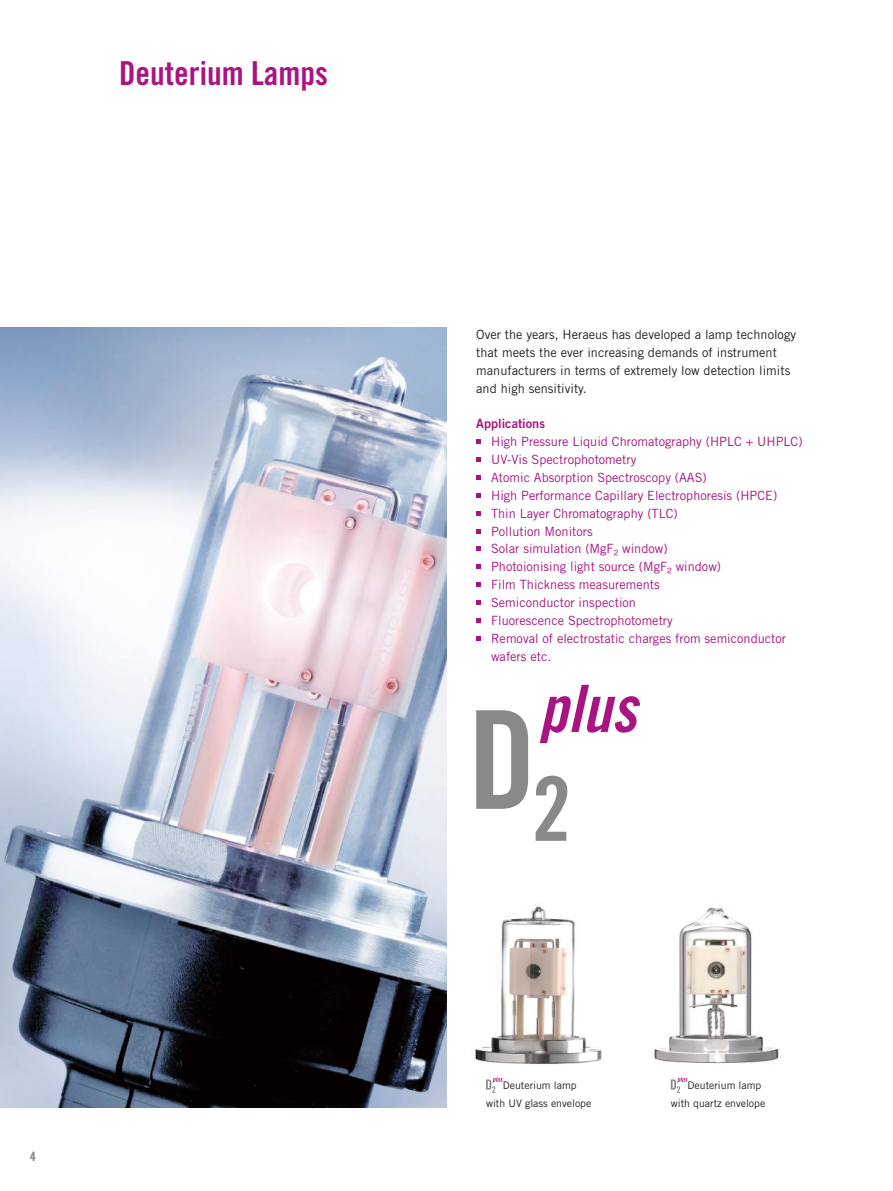
<style>
.page{position:relative;width:893px;height:1191px;background:#fff}
.page>*{position:absolute;margin:0;border:0;box-sizing:border-box;transform-origin:0 0}
.t1{font:33px "Trade Gothic LT Bold Cond Twenty";color:#a91482}
.t2{font:12.75px/17.9px "Trade Gothic LT";color:#a91482}
.t3{font:12.75px/17.9px "Trade Gothic LT";color:#241f1f}
.t4{font:12.75px "Trade Gothic LT Bold Two";color:#a91482}
.t5{font:12.75px "Trade Gothic LT Bold Cond Twenty";color:#89898b}
.t6{font:10.5px/17.9px "Trade Gothic LT";color:#241f1f}
</style>
<div class="page">
<img style="left:0;top:327px;width:446px;height:780px">
<svg style="left:476px;top:439px;width:5px;height:5px"></svg>
<svg style="left:476px;top:457px;width:5px;height:5px"></svg>
<svg style="left:476px;top:475px;width:5px;height:4px"></svg>
<svg style="left:476px;top:493px;width:5px;height:4px"></svg>
<svg style="left:476px;top:511px;width:5px;height:4px"></svg>
<svg style="left:476px;top:529px;width:5px;height:4px"></svg>
<svg style="left:476px;top:546px;width:5px;height:5px"></svg>
<svg style="left:476px;top:564px;width:5px;height:5px"></svg>
<svg style="left:476px;top:582px;width:5px;height:5px"></svg>
<svg style="left:476px;top:600px;width:5px;height:5px"></svg>
<svg style="left:476px;top:618px;width:5px;height:4px"></svg>
<svg style="left:476px;top:636px;width:5px;height:4px"></svg>
<svg style="left:671px;top:1076px;width:17px;height:16px"></svg>
<img style="left:654px;top:907px;width:125px;height:157px">
<img style="left:475px;top:905px;width:127px;height:159px">
<svg style="left:486px;top:1076px;width:17px;height:16px"></svg>
<svg style="left:476px;top:710px;width:52px;height:99px"></svg>
<svg style="left:540px;top:685px;width:100px;height:58px"></svg>
<svg style="left:536px;top:775px;width:31px;height:65px"></svg>
<h1 class="t1" style="left:119px;top:53px;width:210px">Deuterium Lamps</h1>
<p class="t3" style="left:476px;top:325px;width:321px">Over the years, Heraeus has developed a lamp technology that meets the ever increasing demands of instrument manufacturers in terms of extremely low detection limits and high sensitivity.</p>
<p class="t4" style="left:476px;top:416px;width:70px">Applications</p>
<p class="t2" style="left:491px;top:432px;width:313px">High Pressure Liquid Chromatography (HPLC + UHPLC)<br>UV-Vis Spectrophotometry<br>Atomic Absorption Spectroscopy (AAS)<br>High Performance Capillary Electrophoresis (HPCE)<br>Thin Layer Chromatography (TLC)<br>Pollution Monitors<br>Solar simulation (MgF</p>
<p class="t2" style="left:491px;top:540px;width:178px;text-align:right">window)<br>Photoionising light source (MgF</p>
<p class="t2" style="left:614px;top:546px;width:6px">²</p>
<p class="t2" style="left:667px;top:563px;width:6px">²</p>
<p class="t2" style="left:676px;top:557px;width:47px">window)</p>
<p class="t2" style="left:491px;top:575px;width:296px">Film Thickness measurements<br>Semiconductor inspection<br>Fluorescence Spectrophotometry<br>Removal of electrostatic charges from semiconductor wafers etc.</p>
<p class="t5" style="left:30px;top:1149px;width:7px">4</p>
<p class="t6" style="left:486px;top:1076px;width:107px;text-align:center">Deuterium lamp<br>with UV glass envelope</p>
<p class="t6" style="left:671px;top:1076px;width:96px;text-indent:17px">Deuterium lamp with quartz envelope</p>
</div>
